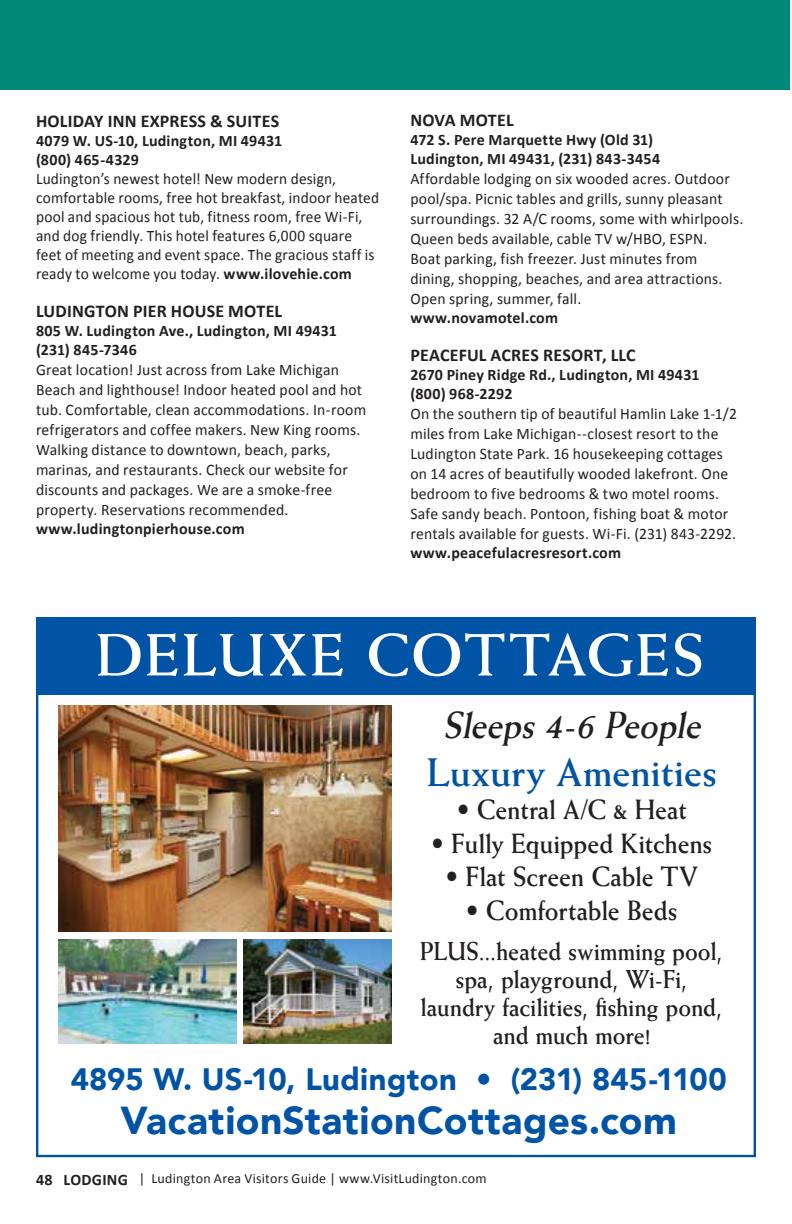
<style>
.page{position:relative;width:792px;height:1224px;background:#fff}
.page>*{position:absolute;margin:0;border:0;box-sizing:border-box;transform-origin:0 0}
.t1{font:700 59.8px "Weiss";letter-spacing:.035em;color:#fff}
.t2{font:700 40px "Weiss";color:#0053a5}
.t3{font:900 38.8px "Avenir";letter-spacing:.015em;color:#0053a5}
.t4{font:italic 700 38px "Weiss";color:#231f20;scale:.92 1}
.t5{font:900 30.8px "Avenir";letter-spacing:.01em;color:#0053a5}
.t6{font:700 28px "Weiss";letter-spacing:-.005em;color:#231f20;scale:.92 1}
.t7{font:700 26px/28px "Weiss";letter-spacing:-.005em;color:#231f20;text-align:center;scale:.92 1}
.t8{font:700 18px "Calibri";letter-spacing:.01em;color:#231f20}
.t9{font:16px/20px "Calibri";letter-spacing:.01em;color:#231f20}
.t10{font:700 16px/19px "Calibri";letter-spacing:.015em;color:#231f20}
.t11{font:16px/19px "Calibri";letter-spacing:.01em;color:#231f20;scale:.96 1}
.t12{font:14px "Calibri";letter-spacing:.02em;color:#231f20}
.s1{font-weight:700}
.s2{font-weight:700;font-size:16px}
</style>
<div class="page">
<div style="left:0;top:0;width:790px;height:90px;background:#008977"></div>
<div style="left:36px;top:617px;width:720px;height:77px;background:#0053a5"></div>
<img style="left:244px;top:940px;width:148px;height:103px">
<img style="left:58px;top:706px;width:334px;height:226px">
<img style="left:58px;top:940px;width:178px;height:103px">
<p class="t8" style="left:36px;top:110px;width:245px">HOLIDAY INN EXPRESS &amp; SUITES</p>
<p class="t10" style="left:36px;top:130px;width:248px">4079 W. US-10, Ludington, MI 49431 (800) 465-4329</p>
<p class="t11" style="left:36px;top:168px;width:359px">Ludington’s newest hotel! New modern design, comfortable rooms, free hot breakfast, indoor heated pool and spacious hot tub, fitness room, free Wi-Fi, and dog friendly. This hotel features 6,000 square feet of meeting and event space. The gracious staff is ready to welcome you today. <span class="s1">www.ilovehie.com</span></p>
<p class="t8" style="left:36px;top:300px;width:248px">LUDINGTON PIER HOUSE MOTEL</p>
<p class="t10" style="left:36px;top:320px;width:302px">805 W. Ludington Ave., Ludington, MI 49431 (231) 845-7346</p>
<p class="t9" style="left:36px;top:359px;width:332px">Great location! Just across from Lake Michigan Beach and lighthouse! Indoor heated pool and hot tub. Comfortable, clean accommodations. In-room refrigerators and coffee makers. New King rooms.<br>Walking distance to downtown, beach, parks, marinas, and restaurants. Check our website for discounts and packages. We are a smoke-free property. Reservations recommended.</p>
<p class="t10" style="left:36px;top:518px;width:210px">www.ludingtonpierhouse.com</p>
<p class="t8" style="left:410px;top:109px;width:105px">NOVA MOTEL</p>
<p class="t10" style="left:410px;top:130px;width:251px">472 S. Pere Marquette Hwy (Old 31)<br>Ludington, MI 49431, (231) 843-3454</p>
<p class="t9" style="left:410px;top:168px;width:335px">Affordable lodging on six wooded acres. Outdoor pool/spa. Picnic tables and grills, sunny pleasant surroundings. 32 A/C rooms, some with whirlpools.<br>Queen beds available, cable TV w/HBO, ESPN.<br>Boat parking, fish freezer. Just minutes from dining, shopping, beaches, and area attractions.<br>Open spring, summer, fall.</p>
<p class="t10" style="left:410px;top:308px;width:149px">www.novamotel.com</p>
<p class="t8" style="left:410px;top:344px;width:227px">PEACEFUL ACRES RESORT, LLC</p>
<p class="t10" style="left:410px;top:365px;width:291px">2670 Piney Ridge Rd., Ludington, MI 49431 (800) 968-2292</p>
<p class="t9" style="left:410px;top:403px;width:328px">On the southern tip of beautiful Hamlin Lake 1-1/2 miles from Lake Michigan--closest resort to the Ludington State Park. 16 housekeeping cottages on 14 acres of beautifully wooded lakefront. One bedroom to five bedrooms &amp; two motel rooms.<br>Safe sandy beach. Pontoon, fishing boat &amp; motor rentals available for guests. Wi-Fi. (231) 843-2292.</p>
<p class="t10" style="left:410px;top:543px;width:212px">www.peacefulacresresort.com</p>
<h1 class="t1" style="left:96px;top:620px;width:610px">DELUXE COTTAGES</h1>
<h3 class="t4" style="left:443px;top:702px;width:290px">Sleeps4-6 People</h3>
<h2 class="t2" style="left:427px;top:748px;width:292px">Luxury Amenities</h2>
<h3 class="t6" style="left:457px;top:793px;width:251px">• Central A/C &amp; Heat</h3>
<h3 class="t6" style="left:431px;top:827px;width:307px">• Fully Equipped Kitchens</h3>
<h3 class="t6" style="left:445px;top:860px;width:276px">• Flat Screen Cable TV</h3>
<h3 class="t6" style="left:466px;top:894px;width:231px">• Comfortable Beds</h3>
<h3 class="t7" style="left:420px;top:937px;width:331px">PLUS...heated swimming pool, spa, playground, Wi-Fi, laundry facilities, fishing pond, and much more!</h3>
<h3 class="t5" style="left:71px;top:1053px;width:658px">4895 W. US-10, Ludington • (231) 845-1100</h3>
<h3 class="t3" style="left:121px;top:1087px;width:558px">VacationStationCottages.com</h3>
<p class="t12" style="left:36px;top:1170px;width:452px"><span class="s2">48 LODGING</span> | Ludington Area Visitors Guide | www.VisitLudington.com</p>
</div>
